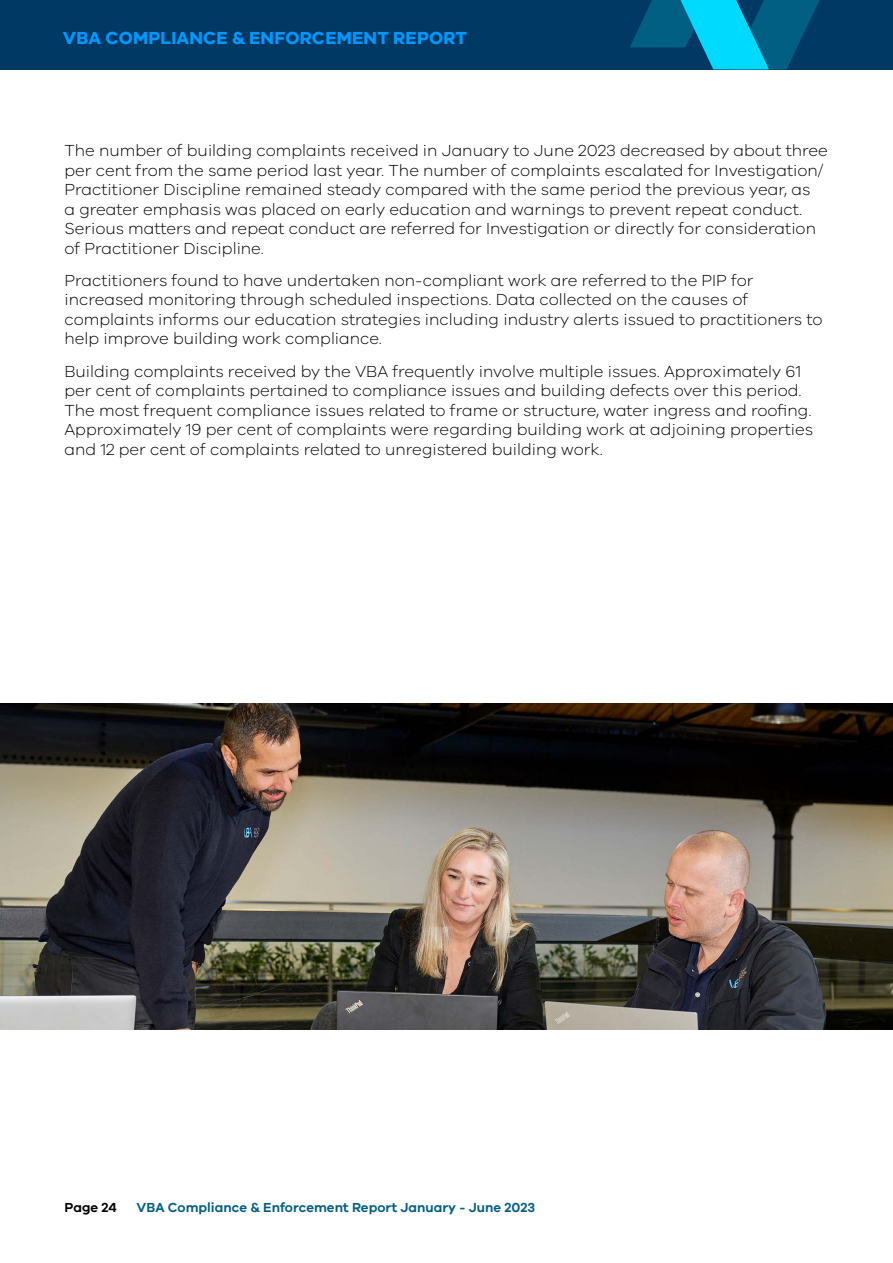
<style>
.page{position:relative;width:893px;height:1263px;background:#fff}
.page>*{position:absolute;margin:0;border:0;box-sizing:border-box;transform-origin:0 0}
.t1{font:700 18px "VIC";letter-spacing:.01em;color:#0098ff}
.t2{font:300 16.5px/19.5px "VIC";color:#000}
.t3{font:600 13.5px "VIC";color:#005f83}
.t4{font:600 13.5px "VIC";color:#000}
</style>
<div class="page">
<div style="left:0;top:0;width:893px;height:69px;background:#003963"></div>
<svg style="left:630px;top:0;width:189px;height:69px"></svg>
<img style="left:0;top:703px;width:893px;height:326px">
<p class="t1" style="left:63px;top:27px;width:405px">VBA COMPLIANCE &amp; ENFORCEMENT REPORT</p>
<p class="t2" style="left:64px;top:140px;width:765px">The number of building complaints received in January to June 2023 decreased by about three per cent from the same period last year. The number of complaints escalated for Investigation/ Practitioner Discipline remained steady compared with the same period the previous year, as<br>a greater emphasis was placed on early education and warnings to prevent repeat conduct.<br>Serious matters and repeat conduct are referred for Investigation or directly for consideration of Practitioner Discipline.</p>
<p class="t2" style="left:64px;top:270px;width:759px">Practitioners found to have undertaken non-compliant work are referred to the PIP for increased monitoring through scheduled inspections. Data collected on the causes of complaints informs our education strategies including industry alerts issued to practitioners to help improve building work compliance.</p>
<p class="t2" style="left:64px;top:361px;width:750px">Building complaints received by the VBA frequently involve multiple issues. Approximately 61 per cent of complaints pertained to compliance issues and building defects over this period.<br>The most frequent compliance issues related to frame or structure, water ingress and roofing.<br>Approximately 19 per cent of complaints were regarding building work at adjoining properties and 12 per cent of complaints related to unregistered building work.</p>
<p class="t4" style="left:64px;top:1199px;width:54px">Page 24</p>
<p class="t3" style="left:137px;top:1199px;width:400px">VBA Compliance &amp; Enforcement Report January - June 2023</p>
</div>
